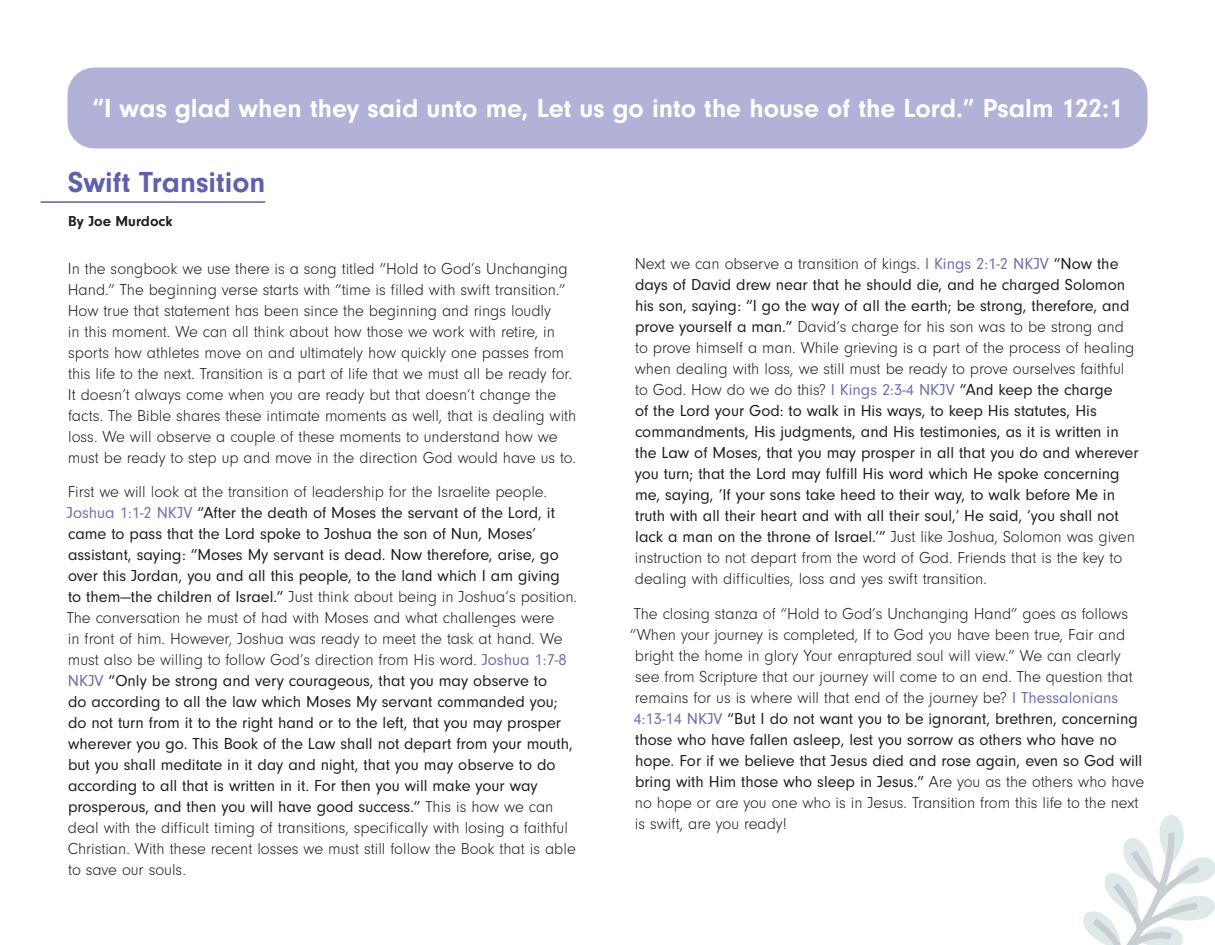
<style>
.page{position:relative;width:1215px;height:945px;background:#fff}
.page>*{position:absolute;margin:0;border:0;box-sizing:border-box;transform-origin:0 0}
.t1{font:700 30px "Neuzeit Gro";color:#5e61ac}
.quote{font:700 27px "Neuzeit Gro";color:#fff}
.Article_body{font:16.5px/21px "Neuzeit Gro";color:#231f20}
.Article_body-2{font:300 16.5px/21px "Neuzeit Gro";color:#231f20}
.Header_2{font:700 15px "Neuzeit Gro";color:#231f20}
.s1{font-weight:300}
.s2{color:#7072ac}
.s3{font-weight:400;color:#7072ac}
</style>
<div class="page">
<div style="left:68px;top:68px;width:1080px;height:80px;background:#b2b1d7;border-radius:27px"></div>
<hr style="left:41px;top:201px;width:224px;height:2px;background:#5d61ac">
<svg style="left:1083px;top:815px;width:132px;height:130px"></svg>
<p class="quote" style="left:92px;top:93px;width:1032px">“I was glad when they said unto me, Let us go into the house of the Lord.” Psalm 122:1</p>
<p class="t1" style="left:68px;top:165px;width:199px">Swift Transition</p>
<p class="Header_2" style="left:68px;top:213px;width:106px">By Joe Murdock</p>
<p class="Article_body-2" style="left:68px;top:258px;width:510px">In the songbook we use there is a song titled “Hold to God’s Unchanging Hand.” The beginning verse starts with “time is filled with swift transition.” How true that statement has been since the beginning and rings loudly<br>in this moment. We can all think about how those we work with retire, in sports how athletes move on and ultimately how quickly one passes from this life to the next. Transition is a part of life that we must all be ready for.<br>It doesn’t always come when you are ready but that doesn’t change the facts. The Bible shares these intimate moments as well, that is dealing with loss. We will observe a couple of these moments to understand how we must be ready to step up and move in the direction God would have us to.</p>
<p class="Article_body" style="left:67px;top:482px;width:512px"><span class="s1">First we will look at the transition of leadership for the Israelite people.<br></span><span class="s2">Joshua 1:1-2 NKJV</span> “After the death of Moses the servant of the Lord, it came to pass that the Lord spoke to Joshua the son of Nun, Moses’ assistant, saying: “Moses My servant is dead. Now therefore, arise, go over this Jordan, you and all this people, to the land which I am giving<br>to them—the children of Israel.” <span class="s1">Just think about being in Joshua’s position.<br>The conversation he must of had with Moses and what challenges were<br>in front of him. However, Joshua was ready to meet the task at hand. We must also be willing to follow God’s direction from His word.</span> <span class="s2">Joshua 1:7-8<br>NKJV</span> “Only be strong and very courageous, that you may observe to<br>do according to all the law which Moses My servant commanded you; do not turn from it to the right hand or to the left, that you may prosper wherever you go. This Book of the Law shall not depart from your mouth, but you shall meditate in it day and night, that you may observe to do according to all that is written in it. For then you will make your way prosperous, and then you will have good success.” <span class="s1">This is how we can deal with the difficult timing of transitions, specifically with losing a faithful Christian. With these recent losses we must still follow the Book that is able to save our souls.</span></p>
<p class="Article_body" style="left:635px;top:254px;width:505px"><span class="s1">Next we can observe a transition of kings.</span> <span class="s2">I Kings 2:1-2 NKJV</span> “Now the days of David drew near that he should die, and he charged Solomon his son, saying: “I go the way of all the earth; be strong, therefore, and prove yourself a man.” <span class="s1">David’s charge for his son was to be strong and to prove himself a man. While grieving is a part of the process of healing when dealing with loss, we still must be ready to prove ourselves faithful to God. How do we do this?</span> <span class="s2">I Kings 2:3-4 NKJV</span> “And keep the charge<br>of the Lord your God: to walk in His ways, to keep His statutes, His commandments, His judgments, and His testimonies, as it is written in the Law of Moses, that you may prosper in all that you do and wherever you turn; that the Lord may fulfill His word which He spoke concerning me, saying, ‘If your sons take heed to their way, to walk before Me in truth with all their heart and with all their soul,’ He said, ‘you shall not lack a man on the throne of Israel.’” <span class="s1">Just like Joshua, Solomon was given instruction to not depart from the word of God. Friends that is the key to dealing with difficulties, loss and yes swift transition.</span></p>
<p class="Article_body-2" style="left:634px;top:603px;width:496px">The closing stanza of “Hold to God’s Unchanging Hand” goes as follows</p>
<p class="Article_body-2" style="left:630px;top:624px;width:497px">“When your journey is completed, If to God you have been true, Fair and</p>
<p class="Article_body-2" style="left:635px;top:645px;width:488px">bright the home in glory Your enraptured soul will view.” We can clearly</p>
<p class="Article_body-2" style="left:635px;top:666px;width:499px">see from Scripture that our journey will come to an end. The question that</p>
<p class="Article_body-2" style="left:635px;top:687px;width:485px">remains for us is where will that end of the journey be? <span class="s3">I Thessalonians</span></p>
<p class="Article_body" style="left:633px;top:708px;width:506px"><span class="s2">4:13-14 NKJV</span> “But I do not want you to be ignorant, brethren, concerning</p>
<p class="Article_body" style="left:635px;top:729px;width:483px">those who have fallen asleep, lest you sorrow as others who have no</p>
<p class="Article_body" style="left:635px;top:750px;width:509px">hope. For if we believe that Jesus died and rose again, even so God will</p>
<p class="Article_body" style="left:635px;top:771px;width:511px">bring with Him those who sleep in Jesus.” <span class="s1">Are you as the others who have</span></p>
<p class="Article_body-2" style="left:635px;top:792px;width:505px">no hope or are you one who is in Jesus. Transition from this life to the next</p>
<p class="Article_body-2" style="left:635px;top:813px;width:153px">is swift, are you ready!</p>
</div>
